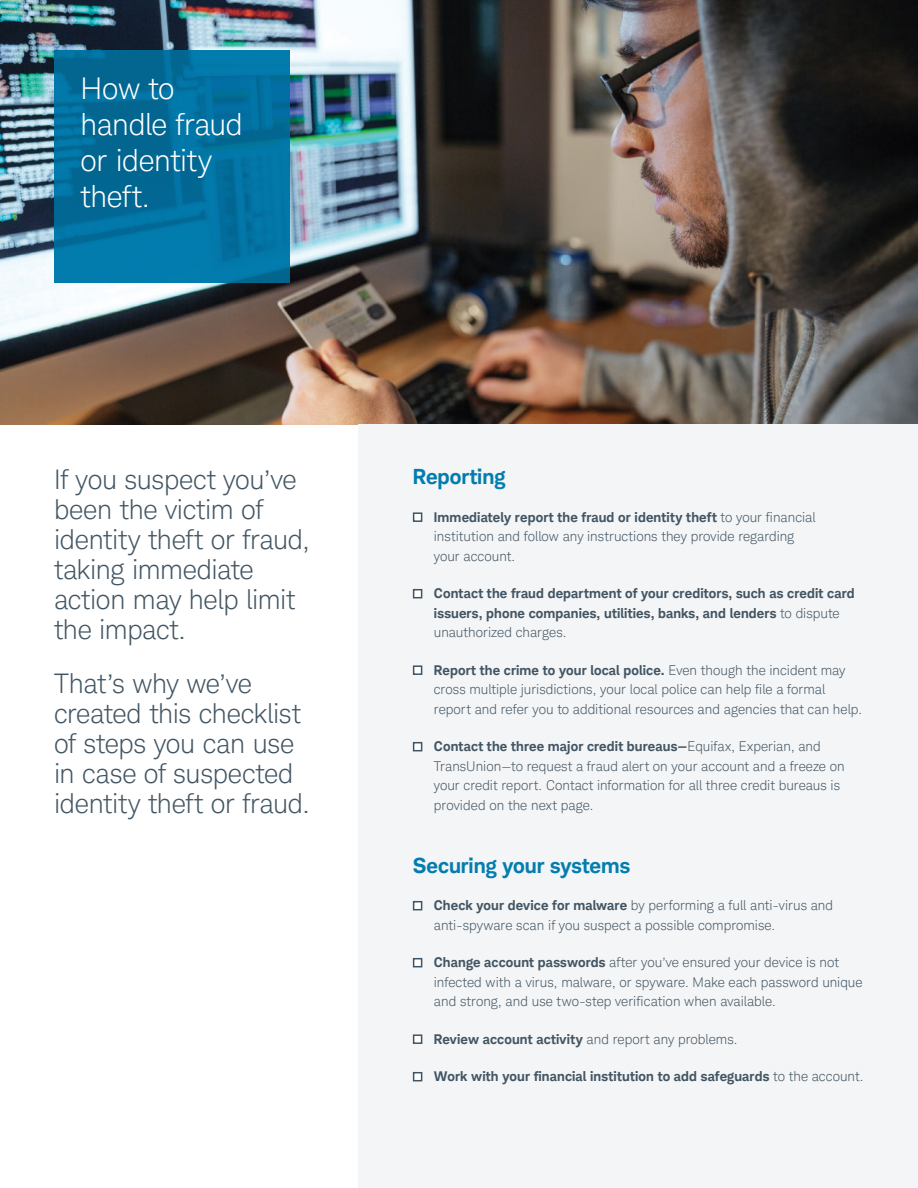
<style>
.page{position:relative;width:918px;height:1188px;background:#fff}
.page>*{position:absolute;margin:0;border:0;box-sizing:border-box;transform-origin:0 0}
.t1{font:300 30px/36px "Charles Modern";letter-spacing:-.01em;color:#fff}
.t2{font:300 27px/30px "Charles Modern";letter-spacing:-.01em;color:#425563}
.t3{font:700 21px "Charles Modern";color:#037dae}
.t4{font:300 13.5px/19.5px "Charles Modern";letter-spacing:.005em;color:#425563}
.t5{font:700 13.5px/19.5px "Charles Modern";letter-spacing:.015em;color:#425563}
.s1{font-weight:700}
.s2{font-weight:300}
</style>
<div class="page">
<img style="left:0;top:0;width:918px;height:424px">
<svg style="left:54px;top:51px;width:236px;height:232px;background:#02709f"></svg>
<div style="left:359px;top:424px;width:559px;height:764px;background:#f4f5f6"></div>
<div style="left:413px;top:512px;width:9px;height:10px;background:#fff;border:2px solid #3d5567"></div>
<div style="left:413px;top:589px;width:9px;height:9px;background:#fff;border:2px solid #3d5567"></div>
<div style="left:413px;top:665px;width:9px;height:10px;background:#fff;border:2px solid #3d5567"></div>
<div style="left:413px;top:742px;width:9px;height:9px;background:#fff;border:2px solid #3d5567"></div>
<div style="left:413px;top:901px;width:9px;height:9px;background:#fff;border:2px solid #3d5567"></div>
<div style="left:413px;top:958px;width:9px;height:9px;background:#fff;border:2px solid #3d5567"></div>
<div style="left:413px;top:1034px;width:9px;height:10px;background:#fff;border:2px solid #3d5567"></div>
<div style="left:413px;top:1072px;width:9px;height:9px;background:#fff;border:2px solid #3d5567"></div>
<h1 class="t1" style="left:81px;top:73px;width:164px">How to handle fraud or identity theft.</h1>
<h2 class="t2" style="left:54px;top:467px;width:257px">If you suspect you’ve been the victim of identity theft or fraud, taking immediate action may help limit the impact.</h2>
<h2 class="t2" style="left:54px;top:671px;width:257px">That’s why we’ve created this checklist of steps you can use in case of suspected identity theft or fraud.</h2>
<h3 class="t3" style="left:413px;top:468px;width:94px">Reporting</h3>
<p class="t4" style="left:434px;top:507px;width:383px"><span class="s1">Immediately report the fraud or identity theft</span> to your financial institution and follow any instructions they provide regarding your account.</p>
<p class="t5" style="left:434px;top:585px;width:422px">Contact the fraud department of your creditors, such as credit card issuers, phone companies, utilities, banks, and lenders <span class="s2">to dispute unauthorized charges.</span></p>
<p class="t4" style="left:434px;top:662px;width:430px"><span class="s1">Report the crime to your local police.</span> Even though the incident may cross multiple jurisdictions, your local police can help file a formal report and refer you to additional resources and agencies that can help.</p>
<p class="t4" style="left:434px;top:738px;width:412px"><span class="s1">Contact the three major credit bureaus—</span>Equifax, Experian, and TransUnion—to request a fraud alert on your account and a freeze on your credit report. Contact information for all three credit bureaus is provided on the next page.</p>
<h3 class="t3" style="left:413px;top:856px;width:219px">Securing your systems</h3>
<p class="t4" style="left:434px;top:897px;width:401px"><span class="s1">Check your device for malware</span> by performing a full anti-virus and anti-spyware scan if you suspect a possible compromise.</p>
<p class="t4" style="left:434px;top:954px;width:430px"><span class="s1">Change account passwords</span> after you’ve ensured your device is not infected with a virus, malware, or spyware. Make each password unique and strong, and use two-step verification when available.</p>
<p class="t5" style="left:434px;top:1031px;width:305px">Review account activity <span class="s2">and report any problems.</span></p>
<p class="t5" style="left:434px;top:1067px;width:431px">Work with your financial institution to add safeguards <span class="s2">to the account.</span></p>
</div>
